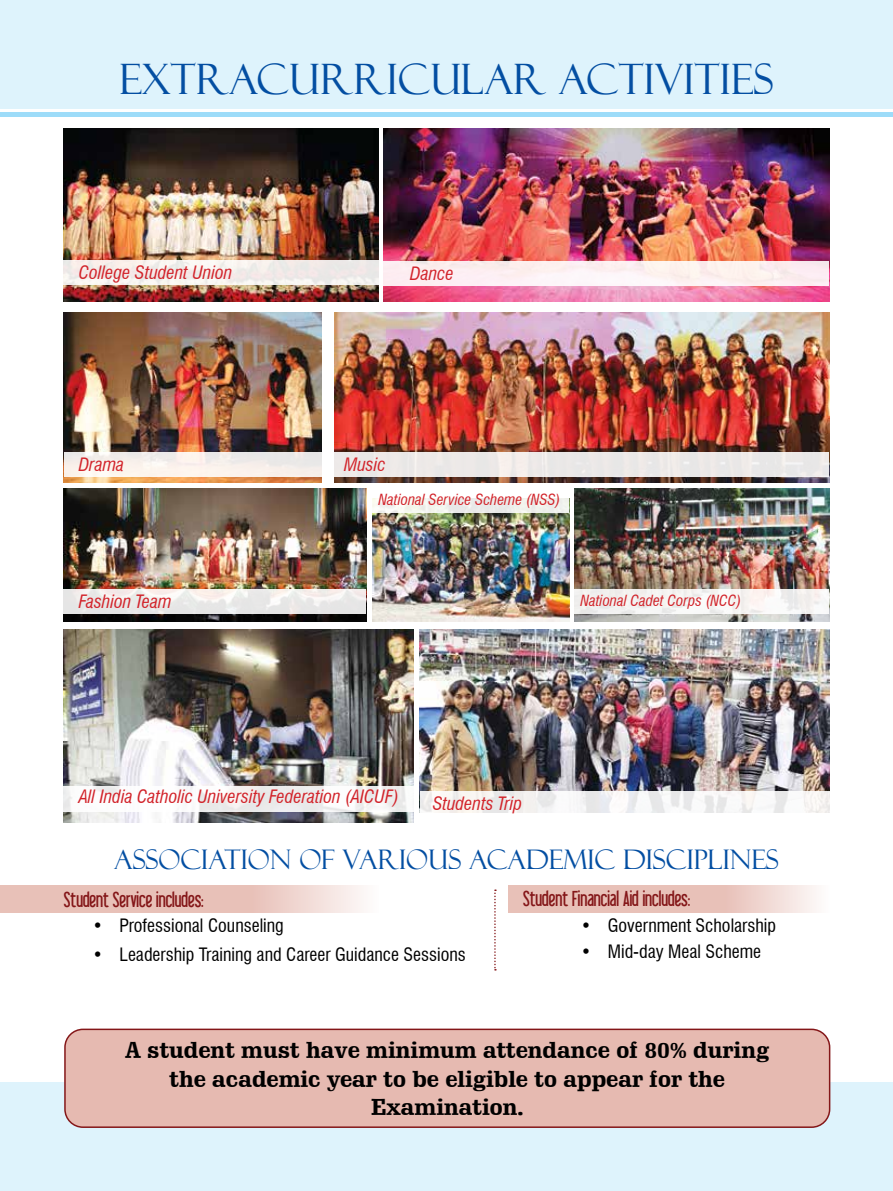
<style>
.page{position:relative;width:893px;height:1191px;background:#fff}
.page>*{position:absolute;margin:0;border:0;box-sizing:border-box;transform-origin:0 0}
.t1{font:42px "Felix Titling";color:#034ea2}
.t2{font:27px "Felix Titling";color:#034ea2}
.t3{font:700 22.5px/28.5px "Schadow BT";color:#000;text-align:center}
.t4{font:21px "Libel Suit";color:#841618}
.t5{font:condensed 18px "Swiss 721 BT";color:#000}
.t6{font:italic condensed 18px "Swiss 721 BT";color:#d2232a}
.t7{font:italic condensed 15px "Swiss 721 BT";color:#d2232a}
</style>
<div class="page">
<div style="left:0;top:0;width:893px;height:109px;background:#def3fc"></div>
<div style="left:0;top:1082px;width:893px;height:109px;background:#def3fc"></div>
<div style="left:0;top:112px;width:893px;height:5px;background:#9ddcf9"></div>
<img style="left:574px;top:488px;width:255px;height:134px">
<img style="left:372px;top:498px;width:197px;height:123px">
<img style="left:64px;top:488px;width:302px;height:133px">
<img style="left:64px;top:313px;width:258px;height:169px">
<img style="left:64px;top:629px;width:350px;height:193px">
<img style="left:335px;top:313px;width:494px;height:169px">
<img style="left:384px;top:129px;width:445px;height:172px">
<img style="left:64px;top:128px;width:314px;height:174px">
<img style="left:420px;top:629px;width:409px;height:162px">
<div style="left:64px;top:260px;width:315px;height:25px;background:linear-gradient(to right,#f6efec,#eeebe9)"></div>
<div style="left:64px;top:452px;width:257px;height:24px;background:linear-gradient(to right,#fbf4ee,#f1ebe9)"></div>
<svg style="left:64px;top:589px;width:302px;height:24px;fill:#e9e8e7"></svg>
<svg style="left:420px;top:791px;width:409px;height:22px;fill:#f6f4f2"></svg>
<svg style="left:64px;top:786px;width:350px;height:25px"></svg>
<svg style="left:373px;top:498px;width:196px;height:15px;fill:#f0f1ec"></svg>
<div style="left:574px;top:589px;width:255px;height:24px;background:#f4f2f1"></div>
<div style="left:329px;top:452px;width:500px;height:24px;background:#ece8e7"></div>
<svg style="left:0;top:885px;width:363px;height:28px;fill:#e8c1b8"></svg>
<svg style="left:508px;top:885px;width:308px;height:28px;fill:#e8c1b8"></svg>
<div style="left:384px;top:261px;width:445px;height:25px;background:#fdeff1"></div>
<svg style="left:494px;top:889px;width:2px;height:81px"></svg>
<div style="left:65px;top:1029px;width:765px;height:98px;background:#e6bab1;border-radius:18px"></div>
<div style="left:64px;top:1028px;width:766px;height:100px;border:2px solid #841618;border-radius:18px"></div>
<h1 class="t1" style="left:119px;top:55px;width:656px">EXTRACURRICULAR ACTIVITIES</h1>
<p class="t6" style="left:79px;top:262px;width:155px">College Student Union</p>
<p class="t6" style="left:410px;top:263px;width:45px">Dance</p>
<p class="t6" style="left:79px;top:453px;width:47px">Drama</p>
<p class="t6" style="left:344px;top:453px;width:43px">Music</p>
<p class="t7" style="left:378px;top:490px;width:183px">National Service Scheme (NSS)</p>
<p class="t6" style="left:79px;top:590px;width:94px">Fashion Team</p>
<p class="t7" style="left:580px;top:591px;width:162px">National Cadet Corps (NCC)</p>
<p class="t6" style="left:79px;top:785px;width:322px">All India Catholic University Federation (AICUF)</p>
<p class="t6" style="left:433px;top:792px;width:91px">Students Trip</p>
<h2 class="t2" style="left:114px;top:843px;width:666px">ASSOCIATION OF VARIOUS ACADEMIC DISCIPLINES</h2>
<p class="t4" style="left:64px;top:888px;width:142px">Student Service includes:</p>
<p class="t4" style="left:523px;top:887px;width:169px">Student Financial Aid includes:</p>
<p class="t5" style="left:92px;top:915px;width:193px">• Professional Counseling</p>
<p class="t5" style="left:92px;top:943px;width:375px">• Leadership Training and Career Guidance Sessions</p>
<p class="t5" style="left:581px;top:915px;width:197px">• Government Scholarship</p>
<p class="t5" style="left:581px;top:941px;width:182px">• Mid-day Meal Scheme</p>
<p class="t3" style="left:125px;top:1035px;width:645px">A student must have minimum attendance of 80% during the academic year to be eligible to appear for the<br>Examination.</p>
</div>
